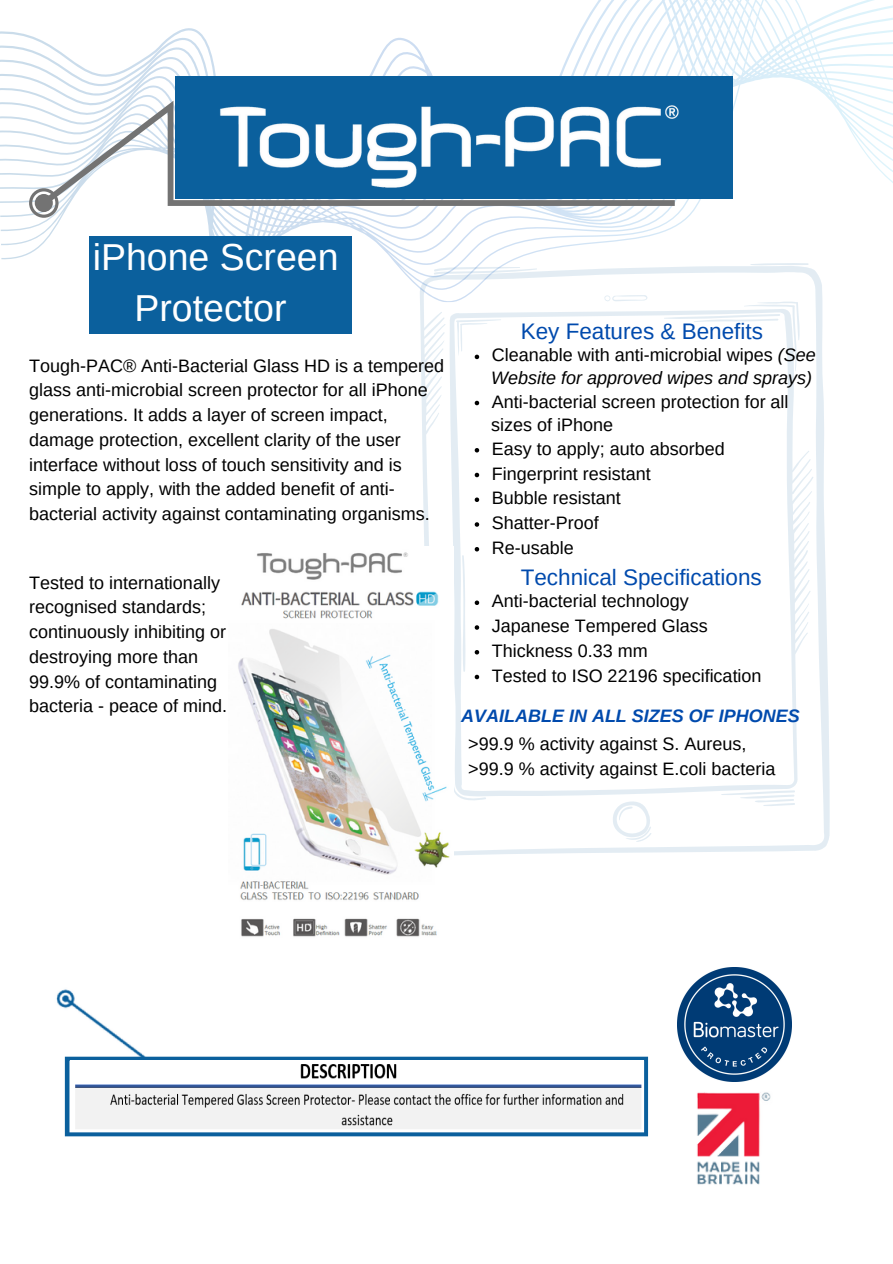
<style>
.page{position:relative;width:893px;height:1264px;background:#fff}
.page>*{position:absolute;margin:0;border:0;box-sizing:border-box;transform-origin:0 0}
.t1{font:37.5px/51.8px "Arimo";color:#fff;text-align:center}
.t2{font:22.5px "Arimo";color:#004aad}
.t3{font:18px/24.8px "Arimo";color:#000}
.t4{font:italic 18px "Arimo";color:#000}
.t5{font:italic 700 18px "Arimo";color:#004aad}
.s1{font-style:italic}
</style>
<div class="page">
<svg style="left:420px;top:314px;width:410px;height:541px"></svg>
<svg style="left:449px;top:314px;width:364px;height:483px"></svg>
<svg style="left:721px;top:790px;width:74px;height:16px"></svg>
<svg style="left:612px;top:800px;width:39px;height:42px"></svg>
<svg style="left:453px;top:763px;width:33px;height:39px"></svg>
<svg style="left:664px;top:314px;width:136px;height:57px"></svg>
<svg style="left:462px;top:555px;width:4px;height:116px"></svg>
<svg style="left:0;top:0;width:892px;height:314px"></svg>
<svg style="left:456px;top:319px;width:45px;height:40px"></svg>
<svg style="left:474px;top:401px;width:5px;height:4px"></svg>
<svg style="left:474px;top:448px;width:5px;height:4px"></svg>
<svg style="left:474px;top:473px;width:5px;height:4px"></svg>
<svg style="left:474px;top:497px;width:5px;height:5px"></svg>
<svg style="left:474px;top:522px;width:5px;height:4px"></svg>
<svg style="left:474px;top:547px;width:5px;height:4px"></svg>
<svg style="left:474px;top:600px;width:5px;height:5px"></svg>
<svg style="left:474px;top:625px;width:5px;height:4px"></svg>
<svg style="left:474px;top:650px;width:5px;height:4px"></svg>
<svg style="left:474px;top:674px;width:5px;height:5px"></svg>
<img style="left:175px;top:55px;width:548px;height:182px">
<svg style="left:29px;top:188px;width:30px;height:30px"></svg>
<svg style="left:42px;top:101px;width:632px;height:105px;fill:#0b609d"></svg>
<div style="left:89px;top:236px;width:263px;height:98px;background:#0b609d"></div>
<img style="left:238px;top:546px;width:215px;height:391px">
<img style="left:697px;top:1092px;width:74px;height:93px">
<img style="left:56px;top:989px;width:593px;height:148px">
<img style="left:71px;top:1060px;width:572px;height:71px">
<img style="left:677px;top:967px;width:115px;height:114px">
<h1 class="t1" style="left:93px;top:231px;width:247px">iPhone Screen<br>Protector</h1>
<p class="t3" style="left:29px;top:353px;width:416px">Tough-PAC® Anti-Bacterial Glass HD is a tempered glass anti-microbial screen protector for all iPhone generations. It adds a layer of screen impact, damage protection, excellent clarity of the user interface without loss of touch sensitivity and is simple to apply, with the added benefit of anti&shy;bacterial activity against contaminating organisms.</p>
<p class="t3" style="left:29px;top:570px;width:199px">Tested to internationally recognised standards; continuously inhibiting or destroying more than<br>99.9% of contaminating bacteria - peace of mind.</p>
<p class="t2" style="left:520px;top:319px;width:244px">Key Features &amp; Benefits</p>
<p class="t3" style="left:491px;top:343px;width:325px">Cleanable with anti-microbial wipes <span class="s1">(See</span></p>
<p class="t3" style="left:491px;top:389px;width:298px">Anti-bacterial screen protection for all</p>
<p class="t3" style="left:491px;top:436px;width:234px">Easy to apply; auto absorbed<br>Fingerprint resistant<br>Bubble resistant<br>Shatter-Proof<br>Re-usable</p>
<p class="t4" style="left:491px;top:367px;width:322px">Website for approved wipes and sprays)</p>
<p class="t3" style="left:491px;top:412px;width:123px">sizes of iPhone</p>
<p class="t2" style="left:520px;top:565px;width:242px">Technical Specifications</p>
<p class="t3" style="left:491px;top:588px;width:271px">Anti-bacterial technology<br>Japanese Tempered Glass<br>Thickness 0.33 mm<br>Tested to ISO 22196 specification</p>
<p class="t5" style="left:461px;top:705px;width:340px">AVAILABLE IN ALL SIZES OF IPHONES</p>
<p class="t3" style="left:468px;top:731px;width:309px">&gt;99.9 % activity against S. Aureus, &gt;99.9 % activity against E.coli bacteria</p>
</div>
